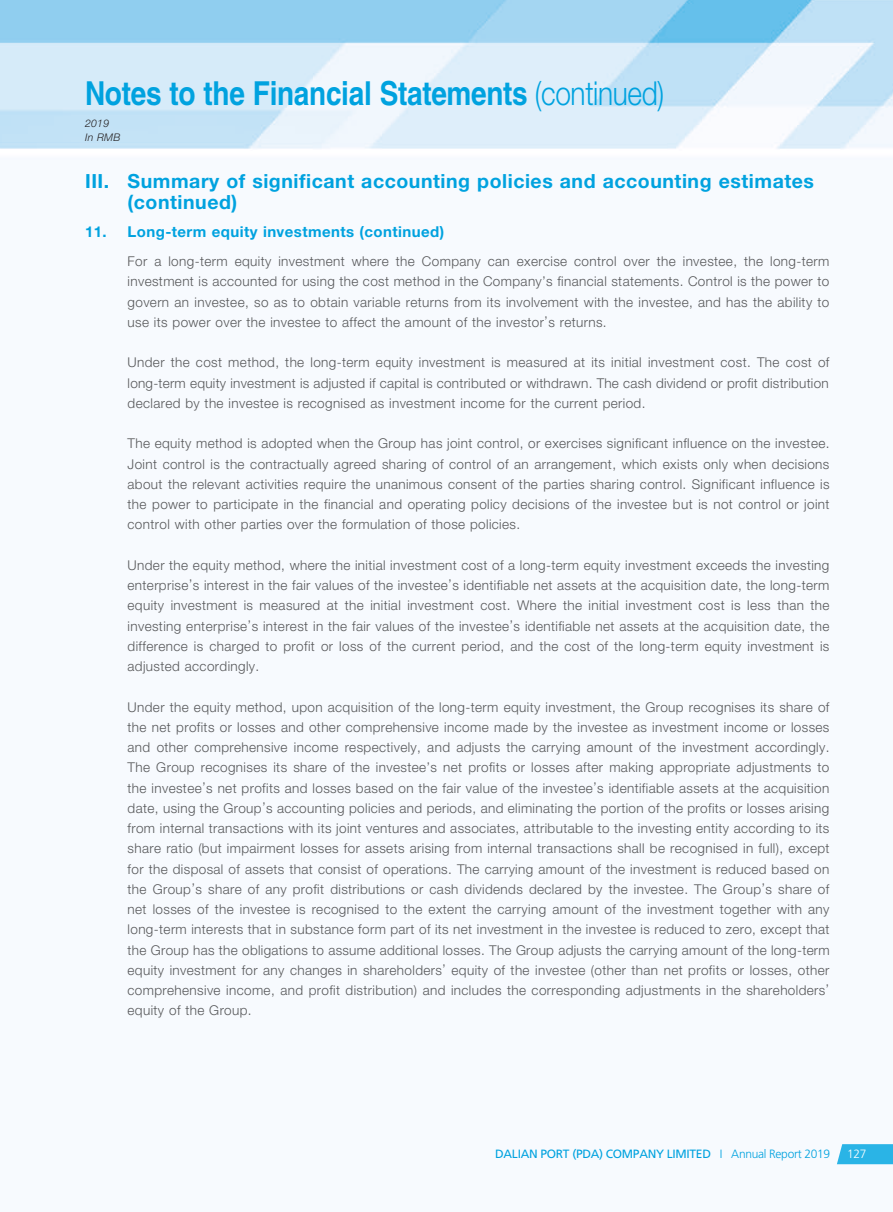
<style>
.page{position:relative;width:893px;height:1212px;background:#fff}
.page>*{position:absolute;margin:0;border:0;box-sizing:border-box;transform-origin:0 0}
.t1{font:700 33px "Helvetica LT Std";letter-spacing:-.01em;color:#00a2df;scale:.85 1}
.t2{font:700 19.5px/21px "Helvetica Neue LT Std";letter-spacing:.03em;color:#00a2df}
.t3{font:700 15px "Helvetica Neue LT Std";letter-spacing:.03em;color:#00a2df}
.t4{font:300 13.5px/20.2px "Helvetica Neue LT Std";letter-spacing:.03em;color:#57585a;text-align:justify}
.t5{font:12px "Frutiger LT Std";letter-spacing:-.025em;color:#00a2df}
.t6{font:300 12px "Frutiger LT Std";color:#fff}
.t7{font:italic 300 10.5px/13.5px "Helvetica Neue LT Std";letter-spacing:.03em;color:#231f20}
.s1{font-family:"Helvetica Neue LT Std";font-weight:300}
.s2{font-weight:300}
</style>
<div class="page">
<img style="left:0;top:0;width:893px;height:1165px">
<svg style="left:837px;top:1144px;width:56px;height:20px"></svg>
<h1 class="t1" style="left:85px;top:73px;width:683px">Notes to the Financial Statements <span class="s1">(continued)</span></h1>
<p class="t7" style="left:85px;top:116px;width:37px">2019<br>In RMB</p>
<h2 class="t2" style="left:128px;top:170px;width:688px;text-indent:-43px">III. Summary of significant accounting policies and accounting estimates (continued)</h2>
<p class="t3" style="left:85px;top:223px;width:361px">11. Long-term equity investments (continued)</p>
<p class="t4" style="left:128px;top:251px;width:703px">For a long-term equity investment where the Company can exercise control over the investee, the long-term investment is accounted for using the cost method in the Company’s financial statements. Control is the power to govern an investee, so as to obtain variable returns from its involvement with the investee, and has the ability to use its power over the investee to affect the amount of the investor’s returns.</p>
<p class="t4" style="left:128px;top:352px;width:703px">Under the cost method, the long-term equity investment is measured at its initial investment cost. The cost of long-term equity investment is adjusted if capital is contributed or withdrawn. The cash dividend or profit distribution declared by the investee is recognised as investment income for the current period.</p>
<p class="t4" style="left:128px;top:433px;width:703px">The equity method is adopted when the Group has joint control, or exercises significant influence on the investee.<br>Joint control is the contractually agreed sharing of control of an arrangement, which exists only when decisions about the relevant activities require the unanimous consent of the parties sharing control. Significant influence is the power to participate in the financial and operating policy decisions of the investee but is not control or joint control with other parties over the formulation of those policies.</p>
<p class="t4" style="left:128px;top:555px;width:703px">Under the equity method, where the initial investment cost of a long-term equity investment exceeds the investing enterprise’s interest in the fair values of the investee’s identifiable net assets at the acquisition date, the long-term equity investment is measured at the initial investment cost. Where the initial investment cost is less than the investing enterprise’s interest in the fair values of the investee’s identifiable net assets at the acquisition date, the difference is charged to profit or loss of the current period, and the cost of the long-term equity investment is adjusted accordingly.</p>
<p class="t4" style="left:128px;top:696px;width:704px">Under the equity method, upon acquisition of the long-term equity investment, the Group recognises its share of the net profits or losses and other comprehensive income made by the investee as investment income or losses and other comprehensive income respectively, and adjusts the carrying amount of the investment accordingly.<br>The Group recognises its share of the investee’s net profits or losses after making appropriate adjustments to the investee’s net profits and losses based on the fair value of the investee’s identifiable assets at the acquisition date, using the Group’s accounting policies and periods, and eliminating the portion of the profits or losses arising from internal transactions with its joint ventures and associates, attributable to the investing entity according to its share ratio (but impairment losses for assets arising from internal transactions shall be recognised in full), except for the disposal of assets that consist of operations. The carrying amount of the investment is reduced based on the Group’s share of any profit distributions or cash dividends declared by the investee. The Group’s share of net losses of the investee is recognised to the extent the carrying amount of the investment together with any long-term interests that in substance form part of its net investment in the investee is reduced to zero, except that the Group has the obligations to assume additional losses. The Group adjusts the carrying amount of the long-term equity investment for any changes in shareholders’ equity of the investee (other than net profits or losses, other comprehensive income, and profit distribution) and includes the corresponding adjustments in the shareholders’ equity of the Group.</p>
<p class="t5" style="left:495px;top:1147px;width:336px">DALIAN PORT (PDA) COMPANY LIMITED <span class="s2">I Annual Report 2019</span></p>
<p class="t6" style="left:847px;top:1147px;width:21px">127</p>
</div>
